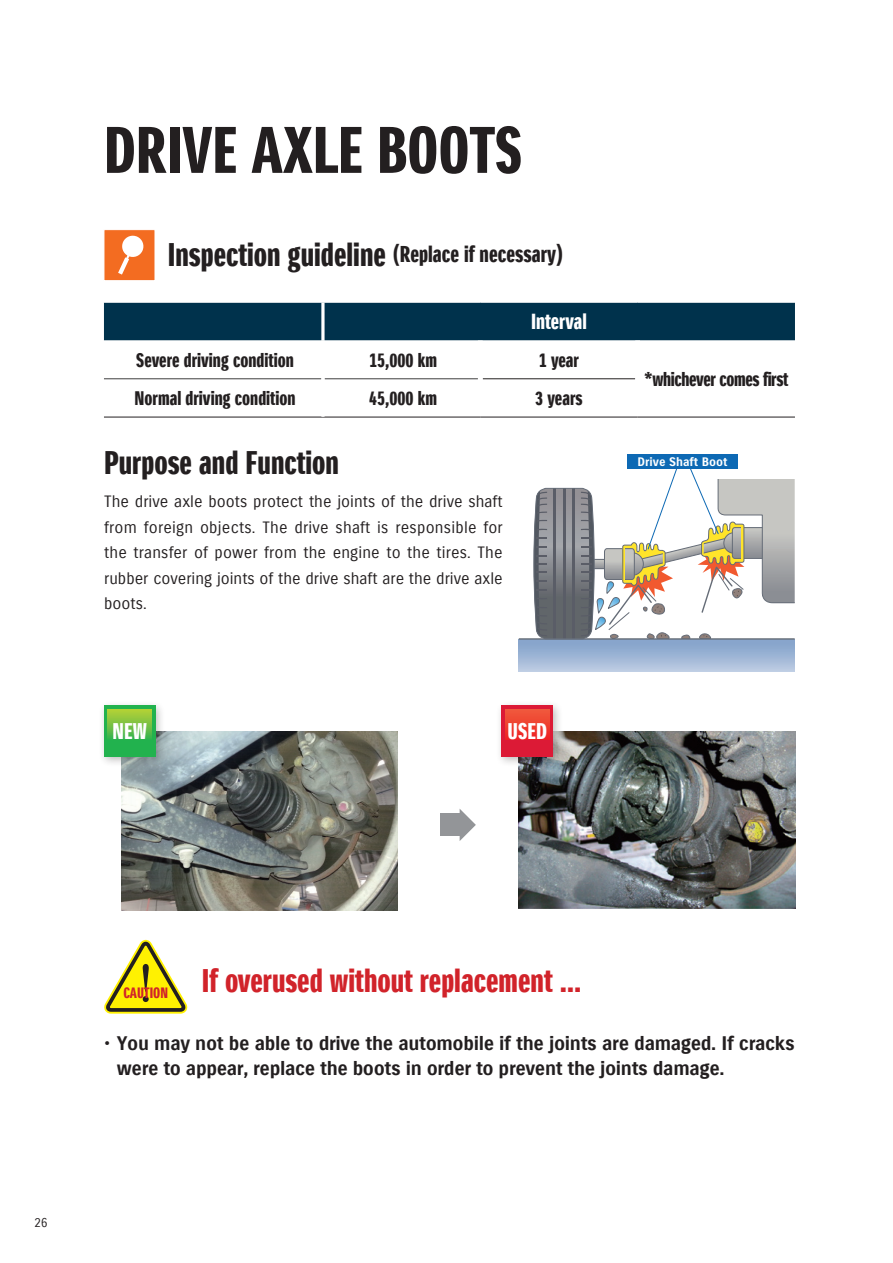
<style>
.page{position:relative;width:893px;height:1263px;background:#fff}
.page>*{position:absolute;margin:0;border:0;box-sizing:border-box;transform-origin:0 0}
.t1{font:63.75px "Suzuki PRO Headline";color:#231f20}
.t2{font:31.95px "Suzuki PRO Headline";color:#d1232a}
.t3{font:31.95px "Suzuki PRO Headline";color:#231f20}
.t4{font:22.35px "Suzuki PRO Headline";color:#231f20}
.t5{font:22.05px "Suzuki PRO Headline";color:#fff}
.t6{font:21.3px "Suzuki PRO Headline";color:#fff}
.t7{font:19.2px/25.5px "Suzuki PRO Bold";letter-spacing:-.02em;color:#231f20}
.t8{font:19.2px "Suzuki PRO Headline";color:#231f20}
.t9{font:19.2px "Suzuki PRO Headline";letter-spacing:-.02em;color:#231f20}
.t10{font:15.9px/25.5px "Suzuki PRO Regular";color:#231f20;text-align:justify}
.t11{font:12.75px "Suzuki PRO Regular";color:#231f20}
.t12{font:12px "Suzuki PRO Bold";color:#fff}
.s1{font-size:31.95px}
.s2{font-family:"Koz Min Pro";font-size:13.8px}
</style>
<div class="page">
<svg style="left:519px;top:640px;width:276px;height:32px;background:#9eb5d5"></svg>
<hr style="left:519px;top:638px;width:276px;height:2px;background:#656c77">
<div style="left:627px;top:454px;width:111px;height:15px;background:#0d69b4"></div>
<svg style="left:533px;top:469px;width:262px;height:171px"></svg>
<svg style="left:104px;top:939px;width:84px;height:75px"></svg>
<div style="left:104px;top:303px;width:691px;height:37px;background:#00324c"></div>
<svg style="left:104px;top:340px;width:691px;height:77px"></svg>
<hr style="left:483px;top:378px;width:152px;height:1px;background:#231f20">
<div style="left:478px;top:340px;width:5px;height:39px;background:#fff"></div>
<div style="left:635px;top:340px;width:5px;height:39px;background:#fff"></div>
<div style="left:478px;top:379px;width:5px;height:38px;background:#fff"></div>
<div style="left:635px;top:379px;width:5px;height:38px;background:#fff"></div>
<hr style="left:104px;top:417px;width:219px;height:1px;background:#231f20">
<hr style="left:323px;top:417px;width:157px;height:1px;background:#231f20">
<hr style="left:480px;top:417px;width:158px;height:1px;background:#231f20">
<hr style="left:638px;top:417px;width:157px;height:1px;background:#231f20">
<hr style="left:104px;top:378px;width:217px;height:1px;background:#3e3e3f">
<hr style="left:325px;top:378px;width:153px;height:1px;background:#3e3e3f">
<svg style="left:321px;top:303px;width:4px;height:37px"></svg>
<hr style="left:321px;top:340px;width:4px;height:39px;background:#fff">
<hr style="left:321px;top:379px;width:4px;height:38px;background:#fff">
<div style="left:104px;top:229px;width:51px;height:52px;background:#f36c21;border:1px solid #fff"></div>
<svg style="left:118px;top:235px;width:26px;height:40px"></svg>
<img style="left:121px;top:731px;width:277px;height:179px">
<img style="left:519px;top:731px;width:276px;height:177px">
<div style="left:440px;top:813px;width:23px;height:23px;background:#939598"></div>
<svg style="left:460px;top:809px;width:16px;height:32px"></svg>
<div style="left:98px;top:700px;width:68px;height:67px;background:#231f20;opacity:.3"></div>
<div style="left:104px;top:706px;width:51px;height:51px;background:#22b24e"></div>
<svg style="left:108px;top:709px;width:44px;height:30px"></svg>
<div style="left:496px;top:700px;width:67px;height:67px;background:#231f20;opacity:.3"></div>
<div style="left:502px;top:706px;width:51px;height:51px;background:#dc1a36"></div>
<svg style="left:505px;top:709px;width:44px;height:31px"></svg>
<h1 class="t1" style="left:104px;top:112px;width:420px">DRIVE AXLE BOOTS</h1>
<h3 class="t4" style="left:168px;top:241px;width:397px"><span class="s1">Inspection guideline</span> (Replace if necessary)</h3>
<h3 class="t6" style="left:531px;top:309px;width:57px">Interval</h3>
<p class="t8" style="left:136px;top:348px;width:159px">Severe driving condition</p>
<p class="t8" style="left:369px;top:348px;width:70px">15,000 km</p>
<p class="t8" style="left:539px;top:348px;width:42px">1 year</p>
<p class="t8" style="left:135px;top:386px;width:163px">Normal driving condition</p>
<p class="t8" style="left:369px;top:386px;width:70px">45,000 km</p>
<p class="t8" style="left:535px;top:386px;width:49px">3 years</p>
<h2 class="t3" style="left:104px;top:443px;width:236px">Purpose and Function</h2>
<p class="t10" style="left:104px;top:489px;width:400px">The drive axle boots protect the joints of the drive shaft from foreign objects. The drive shaft is responsible for the transfer of power from the engine to the tires. The rubber covering joints of the drive shaft are the drive axle boots.</p>
<h3 class="t5" style="left:113px;top:718px;width:36px">NEW</h3>
<h3 class="t5" style="left:507px;top:718px;width:41px">USED</h3>
<p class="t9" style="left:644px;top:367px;width:146px">*whichever comes first</p>
<p class="t12" style="left:637px;top:454px;width:91px">Drive Shaft Boot</p>
<p class="t11" style="left:34px;top:1215px;width:15px">26</p>
<h2 class="t2" style="left:123px;top:961px;width:459px"><sub>CAUTION</sub> If overused without replacement …</h2>
<p class="t7" style="left:117px;top:1030px;width:680px;text-indent:-13px"><span class="s2">•</span> You may not be able to drive the automobile if the joints are damaged. If cracks were to appear, replace the boots in order to prevent the joints damage.</p>
</div>
